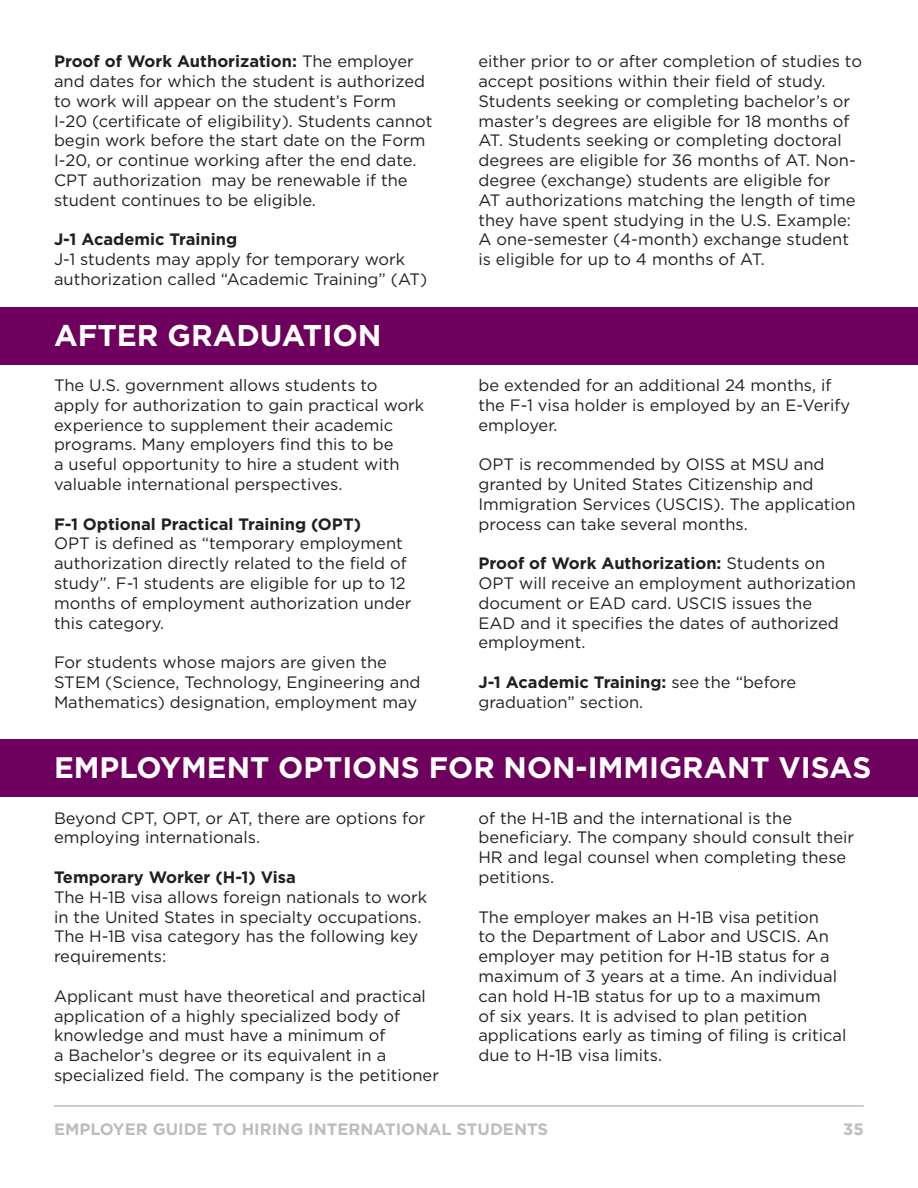
<style>
.page{position:relative;width:918px;height:1188px;background:#fff}
.page>*{position:absolute;margin:0;border:0;box-sizing:border-box;transform-origin:0 0}
.t1{font:700 30px "Gotham";color:#fff}
.t2{font:700 29.7px "Gotham";color:#fff}
.t3{font:16.5px/19.8px "Gotham";color:#231f20}
.t4{font:700 16.5px "Gotham";color:#231f20}
.t5{font:700 16.5px "Gotham";color:#bcbdc0}
.s1{font-weight:700}
</style>
<div class="page">
<hr style="left:54px;top:1105px;width:810px;height:2px;background:#bcbdc0">
<div style="left:0;top:307px;width:918px;height:57px;background:#6e015e"></div>
<div style="left:0;top:739px;width:918px;height:57px;background:#6e015e"></div>
<p class="t3" style="left:54px;top:51px;width:380px"><span class="s1">Proof of Work Authorization:</span> The employer and dates for which the student is authorized to work will appear on the student’s Form I-20 (certificate of eligibility). Students cannot begin work before the start date on the Form I-20, or continue working after the end date.<br>CPT authorization may be renewable if the student continues to be eligible.</p>
<p class="t4" style="left:54px;top:229px;width:185px">J-1 Academic Training</p>
<p class="t3" style="left:54px;top:249px;width:375px">J-1 students may apply for temporary work authorization called “Academic Training” (AT)</p>
<h1 class="t1" style="left:54px;top:315px;width:329px">AFTER GRADUATION</h1>
<p class="t3" style="left:54px;top:375px;width:372px">The U.S. government allows students to apply for authorization to gain practical work experience to supplement their academic programs. Many employers find this to be<br>a useful opportunity to hire a student with valuable international perspectives.</p>
<p class="t4" style="left:54px;top:513px;width:309px">F-1 Optional Practical Training (OPT)</p>
<p class="t3" style="left:54px;top:533px;width:359px">OPT is defined as “temporary employment authorization directly related to the field of study”. F-1 students are eligible for up to 12 months of employment authorization under this category.</p>
<p class="t3" style="left:54px;top:652px;width:368px">For students whose majors are given the<br>STEM (Science, Technology, Engineering and<br>Mathematics) designation, employment may</p>
<p class="t3" style="left:478px;top:51px;width:385px">either prior to or after completion of studies to accept positions within their field of study.<br>Students seeking or completing bachelor’s or master’s degrees are eligible for 18 months of AT. Students seeking or completing doctoral degrees are eligible for 36 months of AT. Non&shy;degree (exchange) students are eligible for<br>AT authorizations matching the length of time they have spent studying in the U.S. Example:<br>A one-semester (4-month) exchange student is eligible for up to 4 months of AT.</p>
<p class="t3" style="left:478px;top:375px;width:373px">be extended for an additional 24 months, if the F-1 visa holder is employed by an E-Verify employer.</p>
<p class="t3" style="left:478px;top:454px;width:379px">OPT is recommended by OISS at MSU and granted by United States Citizenship and Immigration Services (USCIS). The application process can take several months.</p>
<p class="t3" style="left:478px;top:553px;width:379px"><span class="s1">Proof of Work Authorization:</span> Students on OPT will receive an employment authorization document or EAD card. USCIS issues the<br>EAD and it specifies the dates of authorized employment.</p>
<p class="t3" style="left:478px;top:672px;width:319px"><span class="s1">J-1 Academic Training:</span> see the “before graduation” section.</p>
<h2 class="t2" style="left:54px;top:748px;width:819px">EMPLOYMENT OPTIONS FOR NON-IMMIGRANT VISAS</h2>
<p class="t3" style="left:54px;top:808px;width:373px">Beyond CPT, OPT, or AT, there are options for employing internationals.</p>
<p class="t4" style="left:54px;top:866px;width:243px">Temporary Worker (H-1) Visa</p>
<p class="t3" style="left:54px;top:887px;width:375px">The H-1B visa allows foreign nationals to work in the United States in specialty occupations.<br>The H-1B visa category has the following key requirements:</p>
<p class="t3" style="left:54px;top:986px;width:387px">Applicant must have theoretical and practical application of a highly specialized body of knowledge and must have a minimum of<br>a Bachelor’s degree or its equivalent in a specialized field. The company is the petitioner</p>
<p class="t3" style="left:478px;top:808px;width:377px">of the H-1B and the international is the beneficiary. The company should consult their HR and legal counsel when completing these petitions.</p>
<p class="t3" style="left:478px;top:907px;width:369px">The employer makes an H-1B visa petition<br>to the Department of Labor and USCIS. An employer may petition for H-1B status for a maximum of 3 years at a time. An individual can hold H-1B status for up to a maximum<br>of six years. It is advised to plan petition applications early as timing of filing is critical due to H-1B visa limits.</p>
<p class="t5" style="left:54px;top:1118px;width:496px">EMPLOYER GUIDE TO HIRING INTERNATIONAL STUDENTS</p>
<p class="t5" style="left:843px;top:1118px;width:22px">35</p>
</div>
